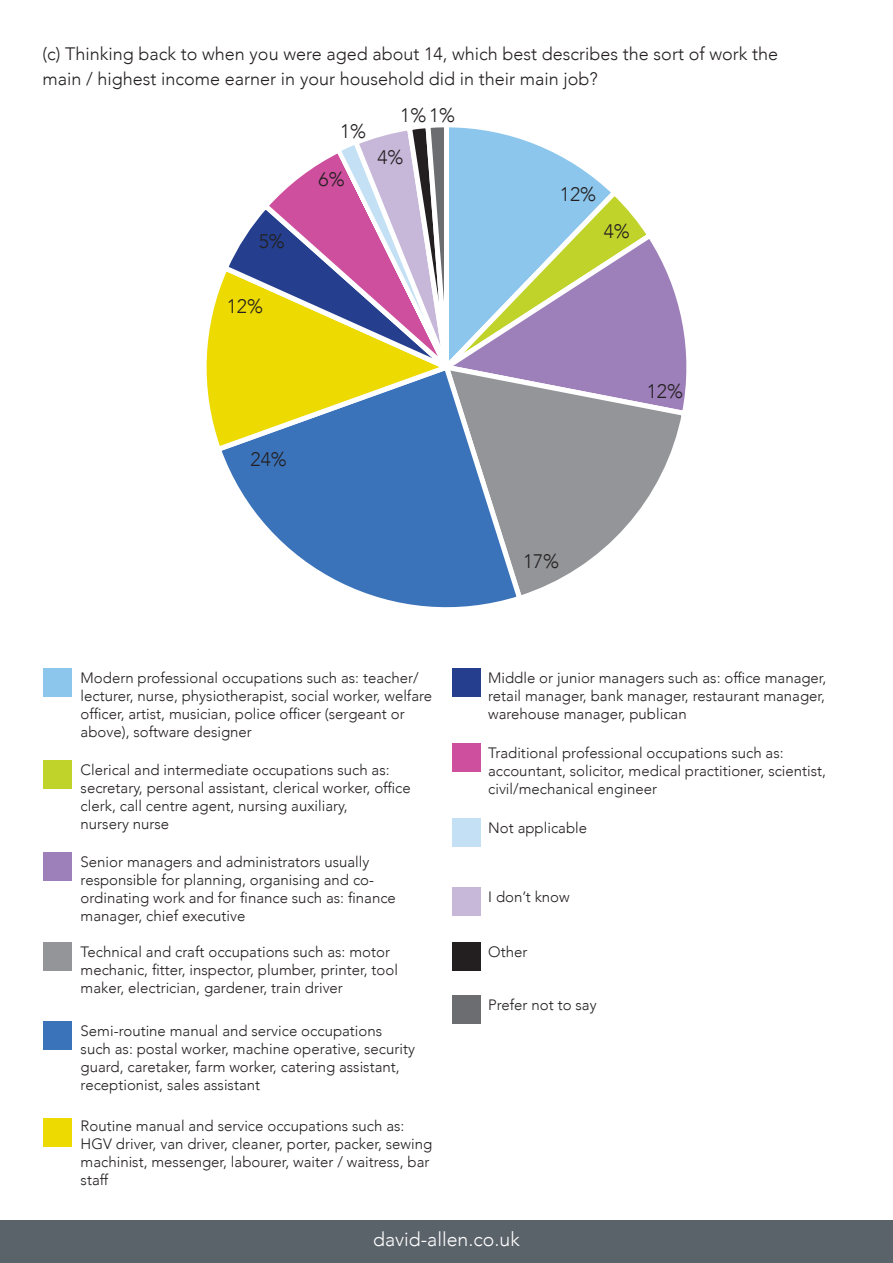
<style>
.page{position:relative;width:893px;height:1263px;background:#fff}
.page>*{position:absolute;margin:0;border:0;box-sizing:border-box;transform-origin:0 0}
.t1{font:300 19.5px "Avenir";color:#231f20}
.t2{font:300 19.5px "Avenir";color:#fff}
.t3{font:300 18px/25.2px "Avenir";color:#231f20}
.t4{font:300 15px/18px "Avenir";color:#231f20}
</style>
<div class="page">
<div style="left:0;top:1220px;width:893px;height:43px;background:#5a626a"></div>
<div style="left:43px;top:760px;width:29px;height:29px;background:#c0d32b"></div>
<div style="left:43px;top:668px;width:29px;height:29px;background:#8cc6ec"></div>
<div style="left:43px;top:852px;width:29px;height:29px;background:#9d7fb9"></div>
<div style="left:43px;top:942px;width:29px;height:29px;background:#939598"></div>
<div style="left:43px;top:1118px;width:29px;height:28px;background:#edda01"></div>
<div style="left:43px;top:1021px;width:29px;height:29px;background:#3b73ba"></div>
<div style="left:452px;top:668px;width:29px;height:29px;background:#253f8e"></div>
<div style="left:452px;top:818px;width:29px;height:29px;background:#c3e0f4"></div>
<div style="left:452px;top:887px;width:29px;height:29px;background:#c7b7d9"></div>
<div style="left:452px;top:942px;width:29px;height:29px;background:#231f20"></div>
<svg style="left:526px;top:498px;width:122px;height:96px"></svg>
<svg style="left:245px;top:498px;width:281px;height:110px"></svg>
<svg style="left:206px;top:127px;width:481px;height:371px"></svg>
<div style="left:452px;top:994px;width:29px;height:29px;background:#6c6d70"></div>
<div style="left:452px;top:743px;width:29px;height:29px;background:#cd4f9d"></div>
<p class="t3" style="left:43px;top:41px;width:737px">(c) Thinking back to when you were aged about 14, which best describes the sort of work the main / highest income earner in your household did in their main job?</p>
<p class="t1" style="left:259px;top:229px;width:28px">5%</p>
<p class="t1" style="left:227px;top:294px;width:38px">12%</p>
<p class="t1" style="left:340px;top:120px;width:28px">1%</p>
<p class="t1" style="left:319px;top:167px;width:28px">6%</p>
<p class="t1" style="left:400px;top:104px;width:56px">1% 1%</p>
<p class="t1" style="left:377px;top:145px;width:28px">4%</p>
<p class="t1" style="left:251px;top:448px;width:38px">24%</p>
<p class="t1" style="left:560px;top:183px;width:38px">12%</p>
<p class="t1" style="left:604px;top:220px;width:28px">4%</p>
<p class="t1" style="left:647px;top:380px;width:38px">12%</p>
<p class="t1" style="left:523px;top:549px;width:38px">17%</p>
<p class="t4" style="left:81px;top:669px;width:353px">Modern professional occupations such as: teacher/ lecturer, nurse, physiotherapist, social worker, welfare officer, artist, musician, police officer (sergeant or above), software designer</p>
<p class="t4" style="left:81px;top:761px;width:332px">Clerical and intermediate occupations such as: secretary, personal assistant, clerical worker, office clerk, call centre agent, nursing auxiliary,<br>nursery nurse</p>
<p class="t4" style="left:81px;top:852px;width:317px">Senior managers and administrators usually responsible for planning, organising and co&shy;ordinating work and for finance such as: finance manager, chief executive</p>
<p class="t4" style="left:81px;top:943px;width:319px">Technical and craft occupations such as: motor mechanic, fitter, inspector, plumber, printer, tool maker, electrician, gardener, train driver</p>
<p class="t4" style="left:81px;top:1022px;width:336px">Semi-routine manual and service occupations such as: postal worker, machine operative, security guard, caretaker, farm worker, catering assistant, receptionist, sales assistant</p>
<p class="t4" style="left:81px;top:1117px;width:353px">Routine manual and service occupations such as:<br>HGV driver, van driver, cleaner, porter, packer, sewing machinist, messenger, labourer, waiter / waitress, bar staff</p>
<p class="t4" style="left:488px;top:669px;width:340px;text-align:justify">Middle or junior managers such as: office manager, retail manager, bank manager, restaurant manager, warehouse manager, publican</p>
<p class="t4" style="left:488px;top:743px;width:339px">Traditional professional occupations such as: accountant, solicitor, medical practitioner, scientist, civil/mechanical engineer</p>
<p class="t4" style="left:488px;top:819px;width:100px">Not applicable</p>
<p class="t4" style="left:488px;top:888px;width:83px">I don’t know</p>
<p class="t4" style="left:488px;top:943px;width:41px">Other</p>
<p class="t4" style="left:488px;top:995px;width:110px">Prefer not to say</p>
<h1 class="t2" style="left:373px;top:1228px;width:148px">david-allen.co.uk</h1>
</div>
